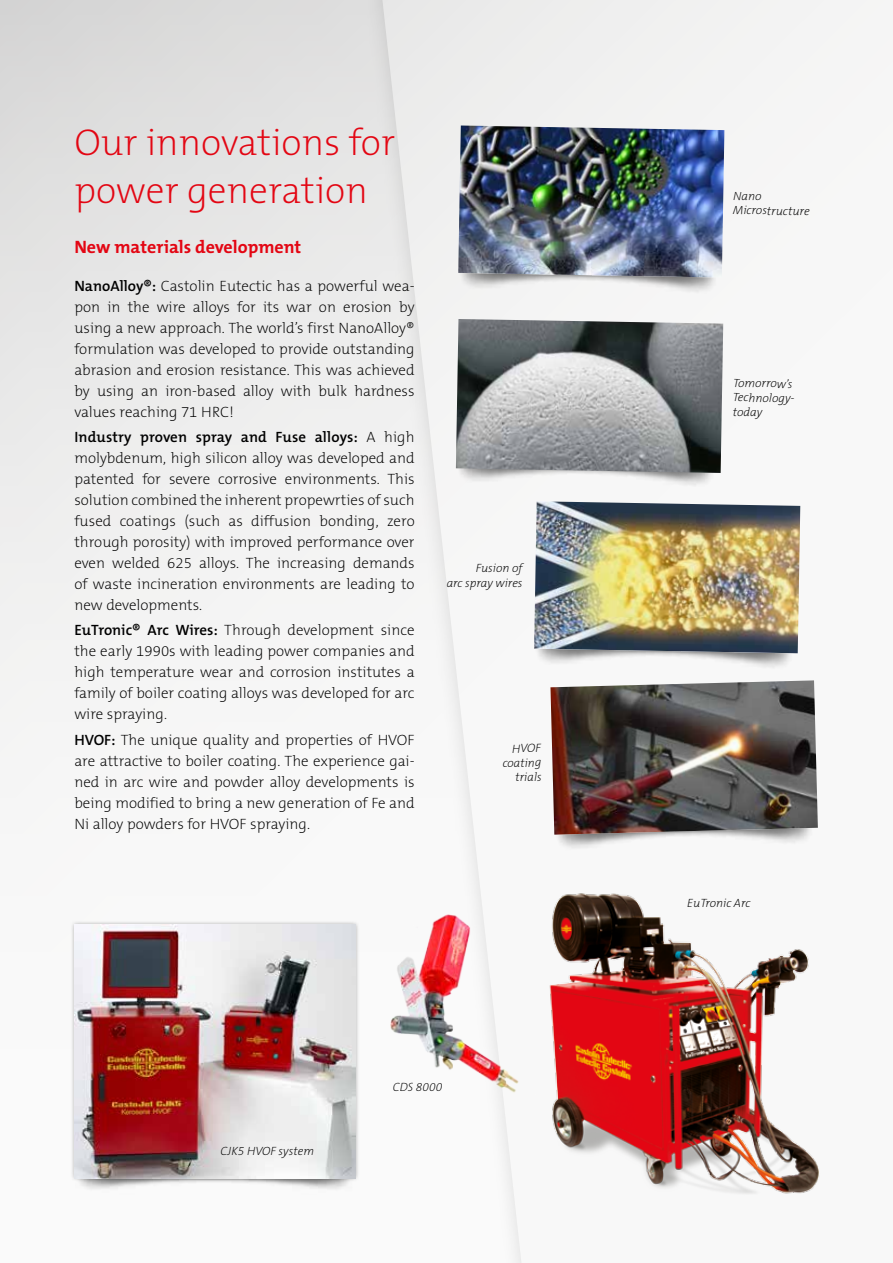
<style>
.page{position:relative;width:893px;height:1263px;background:#f8f8f8}
.page>*{position:absolute;margin:0;border:0;box-sizing:border-box;transform-origin:0 0}
.t1{font:200 37.5px/48px "The Mix B W2";color:#e30613}
.t2{font:700 18px "The Mix B W7";color:#e30613}
.t3{font:200 15px/21px "The Mix B W2";color:#000;text-align:justify}
.t4{font:600 15px "The Mix B W6";letter-spacing:.01em;color:#000}
.t5{font:italic 200 12px/14.4px "The Mix B W2";color:#000;text-align:right}
.s1{font-family:"The Mix B W6";font-weight:600}
.s2{font-family:"The Mix B W2";font-weight:200}
</style>
<div class="page">
<div style="left:0;top:0;width:525px;height:1263px;background:#000;opacity:.35"></div>
<img style="left:550px;top:680px;width:268px;height:155px">
<img style="left:455px;top:466px;width:256px;height:31px">
<img style="left:458px;top:277px;width:257px;height:27px">
<img style="left:458px;top:126px;width:266px;height:151px">
<img style="left:534px;top:501px;width:266px;height:152px">
<img style="left:456px;top:319px;width:267px;height:154px">
<img style="left:76px;top:1182px;width:280px;height:16px">
<div style="left:70px;top:920px;width:290px;height:262px;background:#000;opacity:.35"></div>
<img style="left:74px;top:925px;width:281px;height:253px">
<img style="left:482px;top:876px;width:337px;height:336px">
<img style="left:350px;top:914px;width:222px;height:184px">
<h1 class="t1" style="left:74px;top:119px;width:322px">Our innovations for power generation</h1>
<p class="t2" style="left:74px;top:235px;width:228px">New materials development</p>
<p class="t3" style="left:74px;top:275px;width:342px"><span class="s1">NanoAlloy®:</span> Castolin Eutectic has a powerful wea&shy;pon in the wire alloys for its war on erosion by using a new approach. The world’s first NanoAlloy® formulation was developed to provide outstanding abrasion and erosion resistance. This was achieved by using an iron-based alloy with bulk hardness values reaching 71 HRC!</p>
<p class="t4" style="left:74px;top:427px;width:342px">Industry proven spray and Fuse alloys: <span class="s2">A high</span></p>
<p class="t3" style="left:74px;top:447px;width:342px">molybdenum, high silicon alloy was developed and patented for severe corrosive environments. This solution combined the inherent propewrties of such fused coatings (such as diffusion bonding, zero through porosity) with improved performance over even welded 625 alloys. The increasing demands of waste incineration environments are leading to new developments.</p>
<p class="t3" style="left:74px;top:620px;width:342px"><span class="s1">EuTronic® Arc Wires:</span> Through development since the early 1990s with leading power companies and high temperature wear and corrosion institutes a family of boiler coating alloys was developed for arc wire spraying.</p>
<p class="t3" style="left:74px;top:729px;width:342px"><span class="s1">HVOF:</span> The unique quality and properties of HVOF are attractive to boiler coating. The experience gai&shy;ned in arc wire and powder alloy developments is being modified to bring a new generation of Fe and Ni alloy powders for HVOF spraying.</p>
<p class="t5" style="left:502px;top:742px;width:40px;rotate:-1deg">HVOF coating trials</p>
<p class="t5" style="left:447px;top:561px;width:77px">Fusion of<br>arc spray wires</p>
<p class="t5" style="left:221px;top:1144px;width:95px">CJK5 HVOF system</p>
<p class="t5" style="left:393px;top:1080px;width:51px">CDS 8000</p>
<p class="t5" style="left:733px;top:189px;width:78px;text-align:left;rotate:1deg">Nano<br>Microstructure</p>
<p class="t5" style="left:733px;top:376px;width:65px;text-align:left;rotate:1deg">Tomorrow’s<br>Technology&shy;today</p>
<p class="t5" style="left:687px;top:896px;width:65px">EuTronic Arc</p>
</div>
